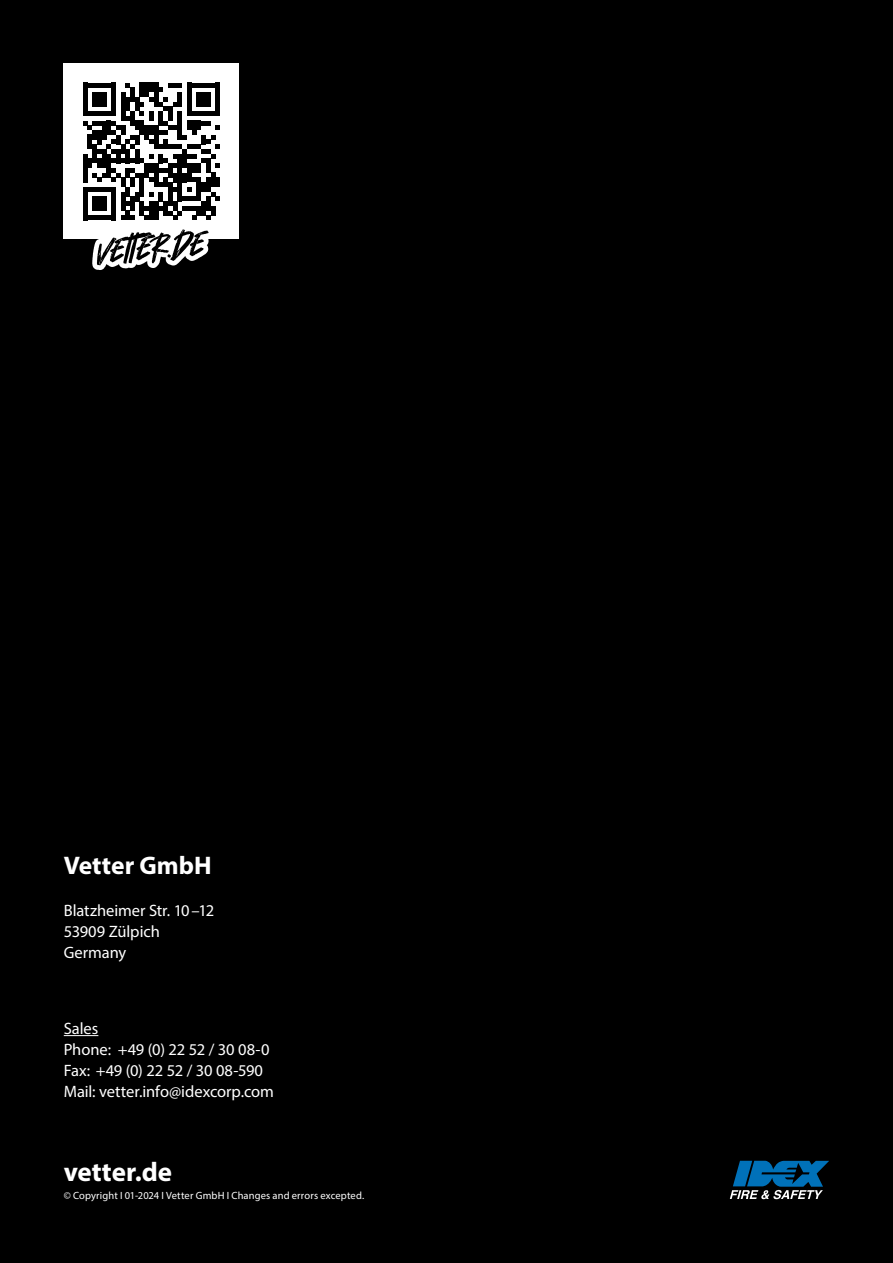
<style>
.page{position:relative;width:893px;height:1263px;background:#000}
.page>*{position:absolute;margin:0;border:0;box-sizing:border-box;transform-origin:0 0}
.t1{font:700 27px "Myriad Pro";color:#fff}
.t2{font:700 25.5px "Myriad Pro";color:#fff}
.t3{font:16.5px/21px "Myriad Pro";letter-spacing:-.005em;color:#fff}
.t4{font:10.5px "Myriad Pro";letter-spacing:.01em;color:#fff}
</style>
<div class="page">
<div style="left:64px;top:64px;width:175px;height:175px;background:#fff"></div>
<svg style="left:83px;top:83px;width:137px;height:187px"></svg>
<svg style="left:730px;top:1161px;width:99px;height:38px"></svg>
<hr style="left:64px;top:1035px;width:34px;height:1px;background:#fff">
<h2 class="t2" style="left:64px;top:848px;width:149px">Vetter GmbH</h2>
<p class="t3" style="left:64px;top:899px;width:152px">Blatzheimer Str. 10–12<br>53909 Zülpich<br>Germany</p>
<p class="t3" style="left:64px;top:1018px;width:212px">Sales<br>Phone: +49 (0) 22 52 / 30 08-0<br>Fax: +49 (0) 22 52 / 30 08-590<br>Mail: vetter.info@idexcorp.com</p>
<h1 class="t1" style="left:64px;top:1154px;width:110px">vetter.de</h1>
<p class="t4" style="left:64px;top:1189px;width:302px">© Copyright I 01-2024 I Vetter GmbH I Changes and errors excepted.</p>
</div>
